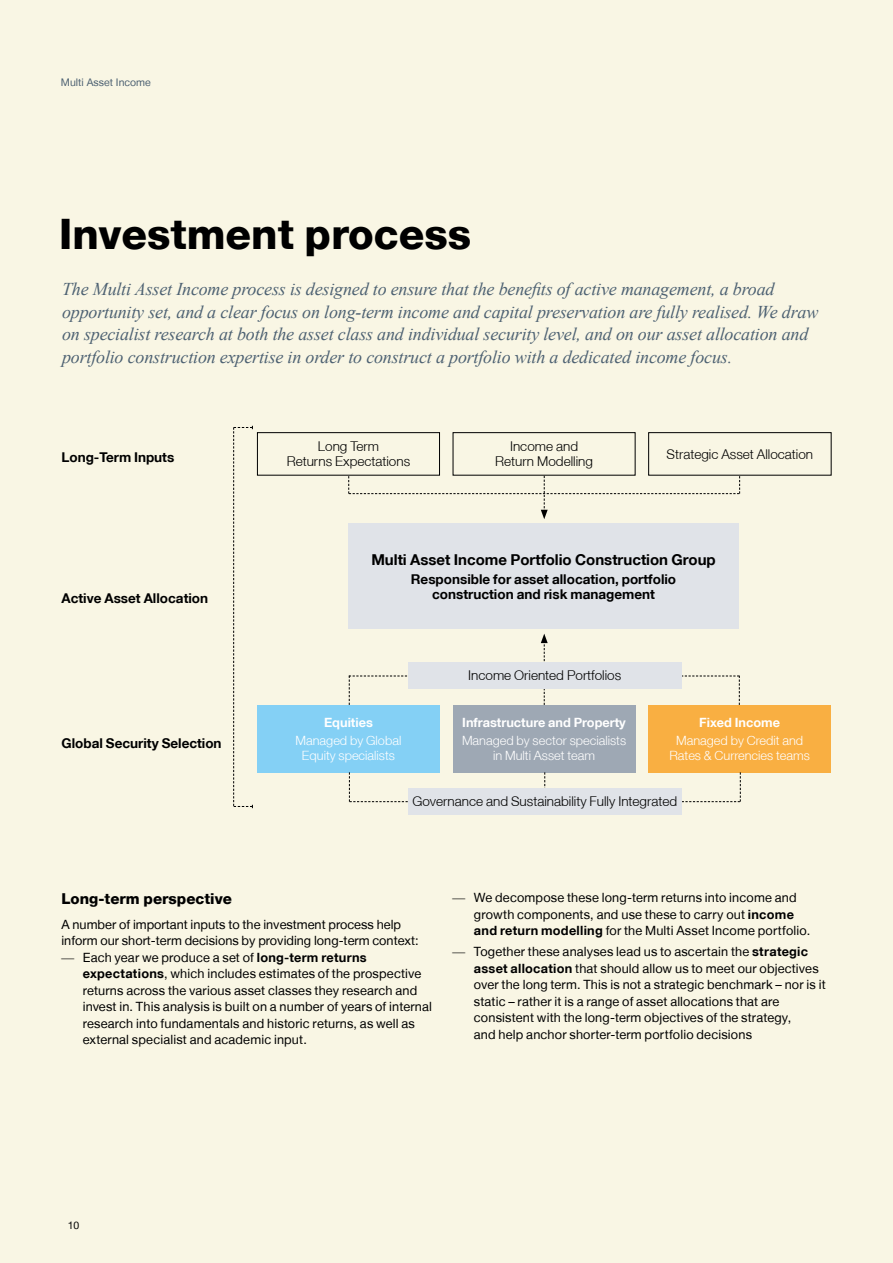
<style>
.page{position:relative;width:893px;height:1263px;background:#f9f6e4}
.page>*{position:absolute;margin:0;border:0;box-sizing:border-box;transform-origin:0 0}
.t1{font:800 42px "Helvetica Neue LT";color:#000}
.t2{font:italic 18px/22.5px "Times New Roman";letter-spacing:-.01em;color:#4d6172}
.t3{font:700 15px "Helvetica Neue LT";color:#000}
.t4{font:800 15px "Helvetica Neue LT";color:#000}
.t5{font:300 13.5px/15px "Helvetica Neue LT";color:#000;text-align:center}
.t6{font:700 13.5px/15px "Helvetica Neue LT";color:#000;text-align:center}
.t7{font:12.75px/16.5px "Helvetica Neue LT";letter-spacing:.015em;color:#000}
.t8{font:300 12.75px/14.2px "Helvetica Neue LT";color:#fff;text-align:center}
.t9{font:700 12.75px "Helvetica Neue LT";color:#fff}
.t10{font:10.5px "Helvetica Neue LT";color:#4d6172}
.t11{font:10.5px "Helvetica Neue LT";color:#000}
.s1{font-family:"Times New Roman"}
.s2{font-weight:700}
</style>
<div class="page">
<svg style="left:348px;top:476px;width:392px;height:43px"></svg>
<div style="left:453px;top:705px;width:182px;height:67px;background:#9ea8b4"></div>
<div style="left:648px;top:705px;width:183px;height:67px;background:#f9af42"></div>
<div style="left:257px;top:705px;width:183px;height:67px;background:#84d0f5"></div>
<div style="left:257px;top:432px;width:183px;height:43px;border:1px solid #000"></div>
<div style="left:453px;top:432px;width:182px;height:43px;border:1px solid #000"></div>
<div style="left:648px;top:432px;width:183px;height:43px;border:1px solid #000"></div>
<div style="left:348px;top:524px;width:391px;height:105px;background:#e0e3e8"></div>
<svg style="left:349px;top:634px;width:391px;height:71px"></svg>
<svg style="left:233px;top:426px;width:20px;height:382px"></svg>
<svg style="left:349px;top:772px;width:392px;height:30px"></svg>
<div style="left:408px;top:662px;width:273px;height:27px;background:#e0e3e8"></div>
<div style="left:408px;top:788px;width:273px;height:27px;background:#e0e3e8"></div>
<p class="t10" style="left:61px;top:76px;width:91px">Multi Asset Income</p>
<h1 class="t1" style="left:59px;top:209px;width:414px">Investment process</h1>
<p class="t2" style="left:62px;top:278px;width:758px">The Multi Asset Income process is designed to ensure that the benefits of active management, a broad opportunity set, and a clear focus on long-term income and capital preservation are fully realised. We draw on specialist research at both the asset class and individual security level, and on our asset allocation and portfolio construction expertise in order to construct a portfolio with a dedicated income focus.</p>
<p class="t6" style="left:61px;top:450px;width:114px">Long-Term Inputs</p>
<p class="t6" style="left:61px;top:591px;width:148px">Active Asset Allocation</p>
<p class="t6" style="left:61px;top:736px;width:162px">Global Security Selection</p>
<p class="t5" style="left:287px;top:439px;width:125px">Long Term<br>Returns Expectations</p>
<p class="t5" style="left:495px;top:439px;width:99px">Income and<br>Return Modelling</p>
<p class="t5" style="left:667px;top:446px;width:148px">Strategic Asset Allocation</p>
<p class="t3" style="left:371px;top:550px;width:346px">Multi Asset Income Portfolio Construction Group</p>
<p class="t6" style="left:411px;top:571px;width:267px">Responsible for asset allocation, portfolio construction and risk management</p>
<p class="t5" style="left:468px;top:668px;width:155px">Income Oriented Portfolios</p>
<p class="t9" style="left:324px;top:714px;width:50px">Equities</p>
<p class="t8" style="left:296px;top:733px;width:107px">Managed by Global<br>Equity specialists</p>
<p class="t9" style="left:462px;top:714px;width:165px">Infrastructure and Property</p>
<p class="t8" style="left:462px;top:733px;width:166px">Managed by sector specialists in Multi Asset team</p>
<p class="t9" style="left:699px;top:714px;width:82px">Fixed Income</p>
<p class="t8" style="left:669px;top:733px;width:142px">Managed by Credit and<br>Rates &amp; Currencies teams</p>
<p class="t5" style="left:412px;top:794px;width:266px">Governance and Sustainability Fully Integrated</p>
<p class="t4" style="left:61px;top:890px;width:172px">Long-term perspective</p>
<p class="t7" style="left:61px;top:916px;width:359px">A number of important inputs to the investment process help inform our short-term decisions by providing long-term context:</p>
<p class="t7" style="left:83px;top:949px;width:351px;text-indent:-21px"><span class="s1">—</span> Each year we produce a set of <span class="s2">long-term returns expectations</span>, which includes estimates of the prospective returns across the various asset classes they research and invest in. This analysis is built on a number of years of internal research into fundamentals and historic returns, as well as external specialist and academic input.</p>
<p class="t7" style="left:474px;top:889px;width:338px;text-indent:-21px"><span class="s1">—</span> We decompose these long-term returns into income and growth components, and use these to carry out <span class="s2">income and return modelling</span> for the Multi Asset Income portfolio.</p>
<p class="t7" style="left:474px;top:943px;width:353px;text-indent:-21px"><span class="s1">—</span> Together these analyses lead us to ascertain the <span class="s2">strategic asset allocation</span> that should allow us to meet our objectives over the long term. This is not a strategic benchmark – nor is it static – rather it is a range of asset allocations that are consistent with the long-term objectives of the strategy,<br>and help anchor shorter-term portfolio decisions</p>
<p class="t11" style="left:68px;top:1219px;width:13px">10</p>
</div>
